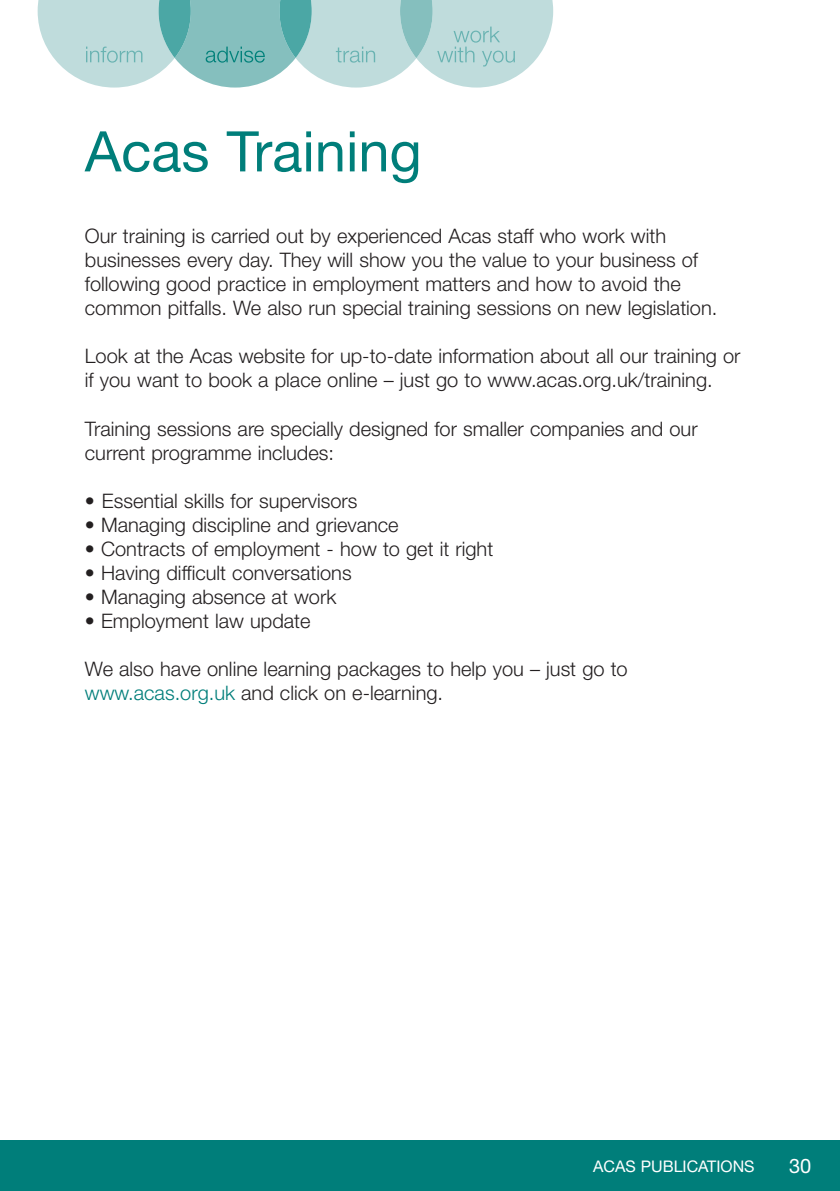
<style>
.page{position:relative;width:840px;height:1191px;background:#fff}
.page>*{position:absolute;margin:0;border:0;box-sizing:border-box;transform-origin:0 0}
.t1{font:56px "Helvetica Neue";color:#007e7a}
.t2{font:300 20px/24px "Helvetica Neue";color:#231f20}
.t3{font:20px "Helvetica Neue";color:#fff}
.t4{font:16px "Helvetica Neue";color:#fff}
.s1{color:#007e7a}
</style>
<div class="page">
<div style="left:0;top:1140px;width:839px;height:51px;background:#007e7a"></div>
<svg style="left:38px;top:0;width:515px;height:88px;background:#b1d6d5"></svg>
<h2 class="t1" style="left:85px;top:131px;width:338px">Acas Training</h2>
<p class="t2" style="left:85px;top:226px;width:633px">Our training is carried out by experienced Acas staff who work with businesses every day. They will show you the value to your business of following good practice in employment matters and how to avoid the common pitfalls. We also run special training sessions on new legislation.</p>
<p class="t2" style="left:85px;top:346px;width:656px">Look at the Acas website for up-to-date information about all our training or if you want to book a place online – just go to www.acas.org.uk/training.</p>
<p class="t2" style="left:85px;top:418px;width:614px">Training sessions are specially designed for smaller companies and our current programme includes:</p>
<p class="t2" style="left:85px;top:490px;width:274px">• Essential skills for supervisors</p>
<p class="t2" style="left:85px;top:514px;width:315px">• Managing discipline and grievance</p>
<p class="t2" style="left:85px;top:538px;width:409px">• Contracts of employment - how to get it right</p>
<p class="t2" style="left:85px;top:562px;width:268px">• Having difficult conversations</p>
<p class="t2" style="left:85px;top:586px;width:253px">• Managing absence at work</p>
<p class="t2" style="left:85px;top:610px;width:227px">• Employment law update</p>
<p class="t2" style="left:85px;top:658px;width:544px">We also have online learning packages to help you – just go to <span class="s1">www.acas.org.uk</span> and click on e-learning.</p>
<p class="t4" style="left:592px;top:1160px;width:163px">ACAS PUBLICATIONS</p>
<p class="t3" style="left:788px;top:1159px;width:24px">30</p>
</div>
